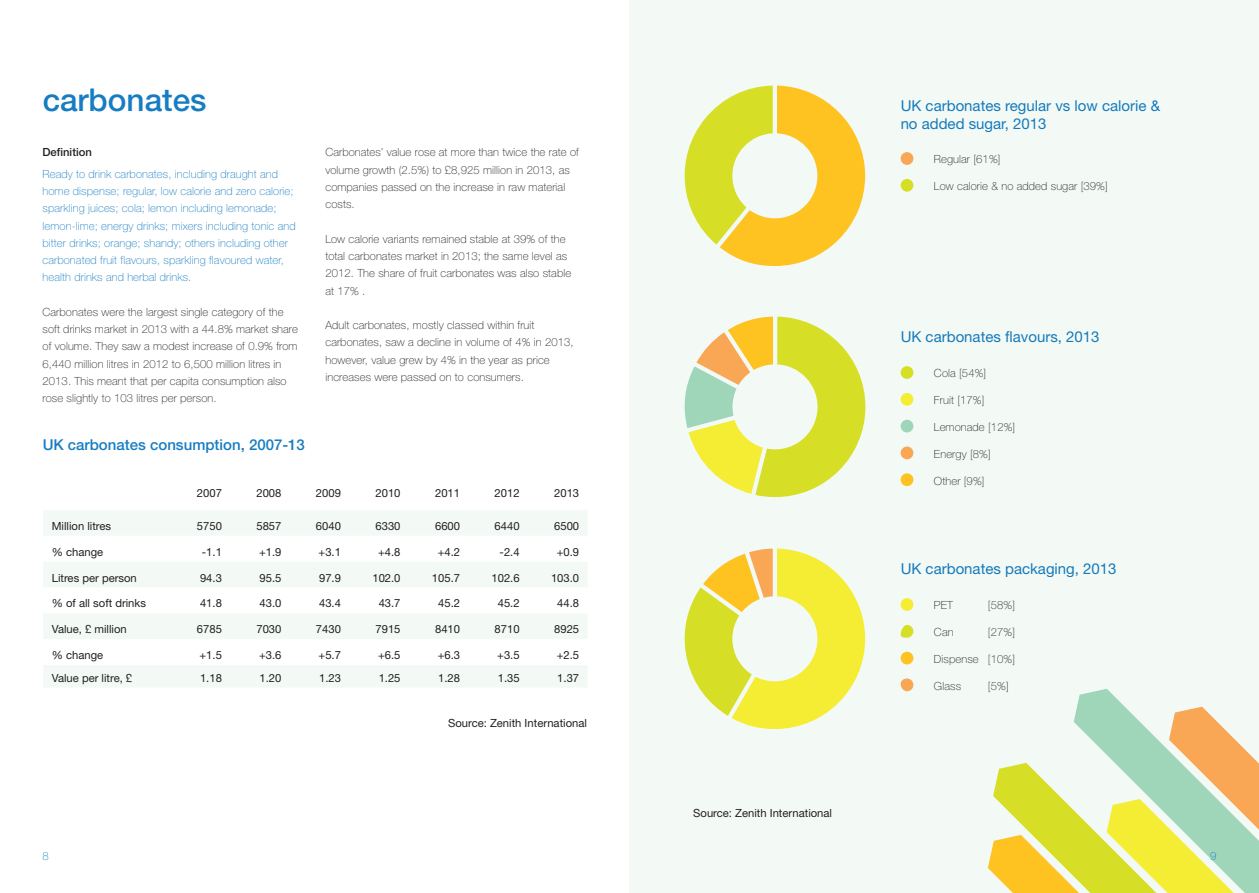
<style>
.page{position:relative;width:1259px;height:893px;background:#fff}
.page>*{position:absolute;margin:0;border:0;box-sizing:border-box;transform-origin:0 0}
.t1{font:500 31.5px "Helvetica Neue";color:#177dc2}
.t2{font:15px/18px "Helvetica Neue";color:#177dc2}
.t3{font:500 15px "Helvetica Neue";color:#177dc2}
.t4{font:100 11.25px/17.2px "Helvetica Neue";letter-spacing:.01em;color:#231f20}
.t5{font:11.25px "Helvetica Neue";color:#231f20}
.t6{font:100 11.25px/17.2px "Helvetica Neue";letter-spacing:.01em;color:#177dc2}
.t7{font:500 11.25px "Helvetica Neue";color:#231f20}
</style>
<div class="page">
<svg style="left:44px;top:510px;width:543px;height:177px;fill:#f3faf6"></svg>
<svg style="left:44px;top:587px;width:543px;height:78px"></svg>
<div style="left:629px;top:0;width:630px;height:893px;background:#f3faf6"></div>
<svg style="left:684px;top:86px;width:181px;height:180px"></svg>
<svg style="left:684px;top:317px;width:181px;height:180px"></svg>
<svg style="left:684px;top:549px;width:181px;height:180px"></svg>
<div style="left:900px;top:152px;width:13px;height:13px;background:#f9a755;border-radius:50%"></div>
<div style="left:900px;top:179px;width:13px;height:13px;background:#d6df26;border-radius:50%"></div>
<div style="left:900px;top:366px;width:13px;height:13px;background:#d6df26;border-radius:50%"></div>
<div style="left:900px;top:393px;width:13px;height:13px;background:#f4ed33;border-radius:50%"></div>
<div style="left:900px;top:420px;width:13px;height:12px;background:#9fd5b9;border-radius:50%"></div>
<div style="left:900px;top:446px;width:13px;height:13px;background:#f9a755;border-radius:50%"></div>
<div style="left:900px;top:473px;width:13px;height:13px;background:#fec221;border-radius:50%"></div>
<div style="left:900px;top:598px;width:13px;height:13px;background:#f4ed33;border-radius:50%"></div>
<svg style="left:900px;top:625px;width:13px;height:13px"></svg>
<div style="left:900px;top:652px;width:13px;height:12px;background:#fec221;border-radius:50%"></div>
<div style="left:900px;top:678px;width:13px;height:13px;background:#f9a755;border-radius:6px"></div>
<svg style="left:988px;top:689px;width:271px;height:204px"></svg>
<h1 class="t1" style="left:43px;top:81px;width:165px">carbonates</h1>
<p class="t7" style="left:43px;top:146px;width:51px">Definition</p>
<p class="t6" style="left:43px;top:165px;width:255px">Ready to drink carbonates, including draught and home dispense; regular, low calorie and zero calorie; sparkling juices; cola; lemon including lemonade; lemon-lime; energy drinks; mixers including tonic and bitter drinks; orange; shandy; others including other carbonated fruit flavours, sparkling flavoured water, health drinks and herbal drinks.</p>
<p class="t4" style="left:43px;top:303px;width:257px">Carbonates were the largest single category of the soft drinks market in 2013 with a 44.8% market share of volume. They saw a modest increase of 0.9% from 6,440 million litres in 2012 to 6,500 million litres in 2013. This meant that per capita consumption also rose slightly to 103 litres per person.</p>
<h2 class="t3" style="left:43px;top:435px;width:264px">UK carbonates consumption, 2007-13</h2>
<p class="t4" style="left:325px;top:144px;width:255px">Carbonates’ value rose at more than twice the rate of volume growth (2.5%) to £8,925 million in 2013, as companies passed on the increase in raw material costs.</p>
<p class="t4" style="left:325px;top:230px;width:247px">Low calorie variants remained stable at 39% of the total carbonates market in 2013; the same level as 2012. The share of fruit carbonates was also stable at 17% .</p>
<p class="t4" style="left:325px;top:316px;width:250px">Adult carbonates, mostly classed within fruit carbonates, saw a decline in volume of 4% in 2013, however, value grew by 4% in the year as price increases were passed on to consumers.</p>
<p class="t5" style="left:197px;top:486px;width:27px">2007</p>
<p class="t5" style="left:256px;top:486px;width:27px">2008</p>
<p class="t5" style="left:316px;top:486px;width:27px">2009</p>
<p class="t5" style="left:375px;top:486px;width:27px">2010</p>
<p class="t5" style="left:435px;top:486px;width:27px">2011</p>
<p class="t5" style="left:494px;top:486px;width:27px">2012</p>
<p class="t5" style="left:554px;top:486px;width:27px">2013</p>
<p class="t5" style="left:52px;top:519px;width:61px">Million litres</p>
<p class="t5" style="left:197px;top:519px;width:27px">5750</p>
<p class="t5" style="left:256px;top:519px;width:27px">5857</p>
<p class="t5" style="left:316px;top:519px;width:27px">6040</p>
<p class="t5" style="left:375px;top:519px;width:27px">6330</p>
<p class="t5" style="left:435px;top:519px;width:27px">6600</p>
<p class="t5" style="left:494px;top:519px;width:27px">6440</p>
<p class="t5" style="left:554px;top:519px;width:27px">6500</p>
<p class="t5" style="left:52px;top:545px;width:53px">% change</p>
<p class="t5" style="left:202px;top:545px;width:22px">-1.1</p>
<p class="t5" style="left:259px;top:545px;width:24px">+1.9</p>
<p class="t5" style="left:319px;top:545px;width:24px">+3.1</p>
<p class="t5" style="left:378px;top:545px;width:24px">+4.8</p>
<p class="t5" style="left:438px;top:545px;width:24px">+4.2</p>
<p class="t5" style="left:499px;top:545px;width:22px">-2.4</p>
<p class="t5" style="left:557px;top:545px;width:24px">+0.9</p>
<p class="t5" style="left:52px;top:571px;width:87px">Litres per person</p>
<p class="t5" style="left:200px;top:571px;width:23px">94.3</p>
<p class="t5" style="left:259px;top:571px;width:23px">95.5</p>
<p class="t5" style="left:319px;top:571px;width:23px">97.9</p>
<p class="t5" style="left:372px;top:571px;width:30px">102.0</p>
<p class="t5" style="left:432px;top:571px;width:30px">105.7</p>
<p class="t5" style="left:491px;top:571px;width:30px">102.6</p>
<p class="t5" style="left:551px;top:571px;width:30px">103.0</p>
<p class="t5" style="left:52px;top:597px;width:96px">% of all soft drinks</p>
<p class="t5" style="left:200px;top:597px;width:23px">41.8</p>
<p class="t5" style="left:259px;top:597px;width:23px">43.0</p>
<p class="t5" style="left:319px;top:597px;width:23px">43.4</p>
<p class="t5" style="left:379px;top:597px;width:23px">43.7</p>
<p class="t5" style="left:438px;top:597px;width:23px">45.2</p>
<p class="t5" style="left:498px;top:597px;width:23px">45.2</p>
<p class="t5" style="left:557px;top:597px;width:23px">44.8</p>
<p class="t5" style="left:52px;top:623px;width:77px">Value, £ million</p>
<p class="t5" style="left:197px;top:623px;width:27px">6785</p>
<p class="t5" style="left:256px;top:623px;width:27px">7030</p>
<p class="t5" style="left:316px;top:623px;width:27px">7430</p>
<p class="t5" style="left:375px;top:623px;width:27px">7915</p>
<p class="t5" style="left:435px;top:623px;width:27px">8410</p>
<p class="t5" style="left:494px;top:623px;width:27px">8710</p>
<p class="t5" style="left:554px;top:623px;width:27px">8925</p>
<p class="t5" style="left:52px;top:648px;width:53px">% change</p>
<p class="t5" style="left:199px;top:648px;width:24px">+1.5</p>
<p class="t5" style="left:259px;top:648px;width:24px">+3.6</p>
<p class="t5" style="left:319px;top:648px;width:24px">+5.7</p>
<p class="t5" style="left:378px;top:648px;width:24px">+6.5</p>
<p class="t5" style="left:438px;top:648px;width:24px">+6.3</p>
<p class="t5" style="left:497px;top:648px;width:24px">+3.5</p>
<p class="t5" style="left:557px;top:648px;width:24px">+2.5</p>
<p class="t5" style="left:52px;top:671px;width:82px">Value per litre, £</p>
<p class="t5" style="left:200px;top:671px;width:23px">1.18</p>
<p class="t5" style="left:259px;top:671px;width:23px">1.20</p>
<p class="t5" style="left:319px;top:671px;width:23px">1.23</p>
<p class="t5" style="left:379px;top:671px;width:23px">1.25</p>
<p class="t5" style="left:438px;top:671px;width:23px">1.28</p>
<p class="t5" style="left:498px;top:671px;width:23px">1.35</p>
<p class="t5" style="left:557px;top:671px;width:23px">1.37</p>
<p class="t5" style="left:448px;top:716px;width:140px">Source: Zenith International</p>
<p class="t5" style="left:693px;top:806px;width:140px">Source: Zenith International</p>
<h2 class="t2" style="left:900px;top:96px;width:261px">UK carbonates regular vs low calorie &amp; no added sugar, 2013</h2>
<p class="t4" style="left:934px;top:150px;width:68px">Regular [61%]</p>
<p class="t4" style="left:934px;top:177px;width:175px">Low calorie &amp; no added sugar [39%]</p>
<h2 class="t2" style="left:900px;top:327px;width:200px">UK carbonates flavours, 2013</h2>
<p class="t4" style="left:934px;top:364px;width:54px">Cola [54%]</p>
<p class="t4" style="left:934px;top:391px;width:52px">Fruit [17%]</p>
<p class="t4" style="left:934px;top:418px;width:83px">Lemonade [12%]</p>
<p class="t4" style="left:934px;top:445px;width:58px">Energy [8%]</p>
<p class="t4" style="left:934px;top:472px;width:52px">Other [9%]</p>
<h2 class="t2" style="left:900px;top:559px;width:217px">UK carbonates packaging, 2013</h2>
<p class="t4" style="left:934px;top:596px;width:21px">PET</p>
<p class="t4" style="left:988px;top:596px;width:29px">[58%]</p>
<p class="t4" style="left:934px;top:623px;width:21px">Can</p>
<p class="t4" style="left:988px;top:623px;width:29px">[27%]</p>
<p class="t4" style="left:934px;top:650px;width:83px">Dispense [10%]</p>
<p class="t4" style="left:934px;top:677px;width:29px">Glass</p>
<p class="t4" style="left:988px;top:677px;width:22px">[5%]</p>
<p class="t6" style="left:43px;top:847px;width:8px">8</p>
<p class="t6" style="left:1210px;top:847px;width:8px">9</p>
</div>
